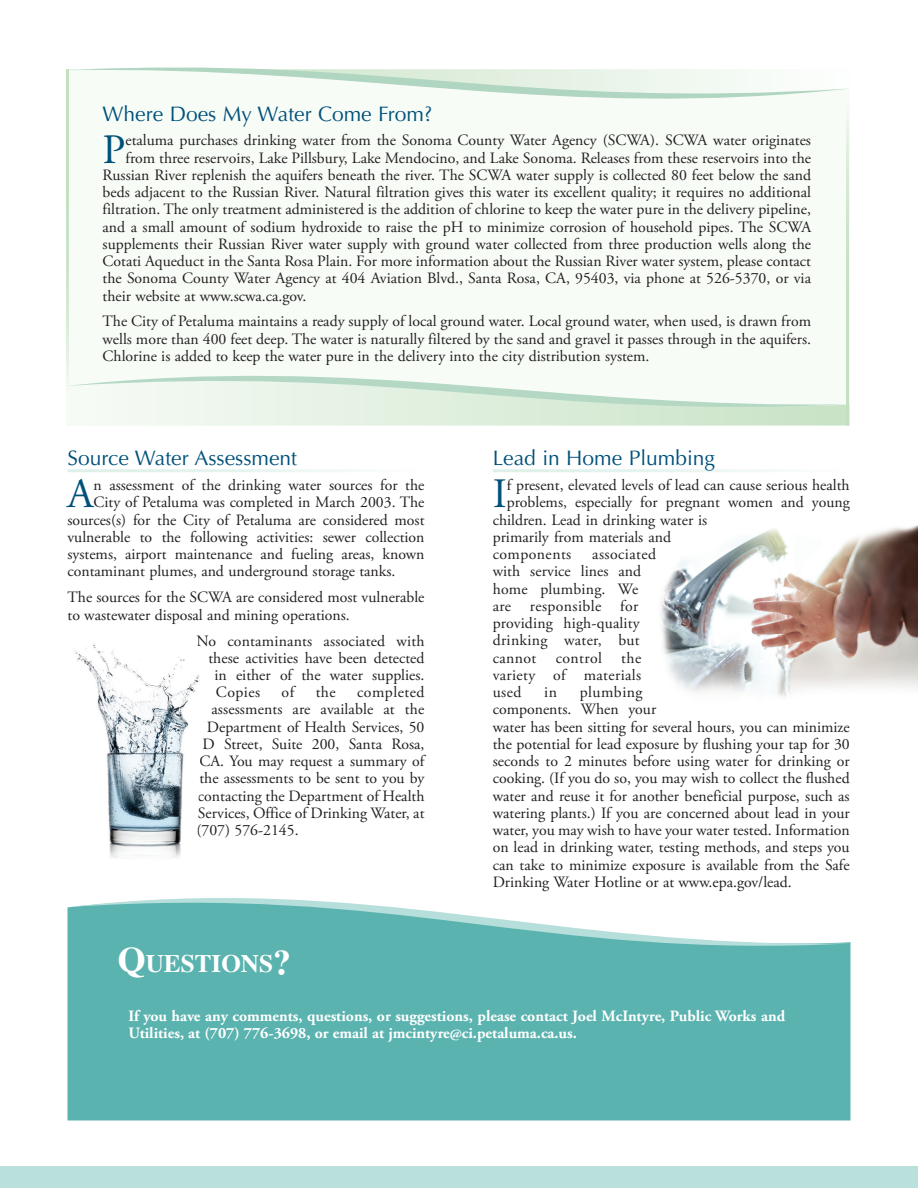
<style>
.page{position:relative;width:918px;height:1188px;background:#fff}
.page>*{position:absolute;margin:0;border:0;box-sizing:border-box;transform-origin:0 0}
.t1{font:41.7px "Adobe Garamond Pro";color:#00517a}
.t2{font:700 25.2px "Times";color:#fff}
.t3{font:21px "Optima";color:#00517a}
.t4{font:15.75px/17.2px "Adobe Garamond Pro";color:#231f20}
.t5{font:700 15.75px/17.2px "Adobe Garamond Pro";color:#fff}
.t6{font:15.75px/17.2px "Adobe Garamond Pro";letter-spacing:.02em;color:#231f20}
.t7{font:15.75px "Adobe Garamond Pro";letter-spacing:.03em;color:#231f20}
.s1{font-size:36px}
</style>
<div class="page">
<div style="left:0;top:1166px;width:918px;height:22px;background:#bae0dc"></div>
<div style="left:66px;top:69px;width:784px;height:357px;background:#f8fcf7"></div>
<svg style="left:223px;top:420px;width:623px;height:6px"></svg>
<svg style="left:69px;top:375px;width:777px;height:45px"></svg>
<svg style="left:69px;top:67px;width:778px;height:32px"></svg>
<hr style="left:846px;top:104px;width:3px;height:322px;background:#c3e0c0">
<div style="left:68px;top:960px;width:782px;height:161px;background:#5ab3af"></div>
<svg style="left:68px;top:898px;width:782px;height:62px;fill:#5ab3af"></svg>
<img style="left:661px;top:525px;width:257px;height:172px">
<hr style="left:66px;top:69px;width:3px;height:321px;background:#c3e0c0">
<img style="left:73px;top:643px;width:127px;height:215px">
<h3 class="t3" style="left:103px;top:101px;width:331px">Where Does My Water Come From?</h3>
<h1 class="t1" style="left:103px;top:124px;width:24px">P</h1>
<p class="t4" style="left:126px;top:132px;width:687px">etaluma purchases drinking water from the Sonoma County Water Agency (SCWA). SCWA water originates</p>
<p class="t4" style="left:126px;top:150px;width:687px">from three reservoirs, Lake Pillsbury, Lake Mendocino, and Lake Sonoma. Releases from these reservoirs into the</p>
<p class="t4" style="left:103px;top:167px;width:710px">Russian River replenish the aquifers beneath the river. The SCWA water supply is collected 80 feet below the sand</p>
<p class="t4" style="left:103px;top:184px;width:710px">beds adjacent to the Russian River. Natural filtration gives this water its excellent quality; it requires no additional</p>
<p class="t4" style="left:103px;top:201px;width:710px">filtration. The only treatment administered is the addition of chlorine to keep the water pure in the delivery pipeline,</p>
<p class="t4" style="left:103px;top:218px;width:710px">and a small amount of sodium hydroxide to raise the pH to minimize corrosion of household pipes. The SCWA</p>
<p class="t4" style="left:103px;top:236px;width:710px">supplements their Russian River water supply with ground water collected from three production wells along the</p>
<p class="t4" style="left:103px;top:253px;width:710px">Cotati Aqueduct in the Santa Rosa Plain. For more information about the Russian River water system, please contact</p>
<p class="t4" style="left:103px;top:270px;width:710px">the Sonoma County Water Agency at 404 Aviation Blvd., Santa Rosa, CA, 95403, via phone at 526-5370, or via</p>
<p class="t4" style="left:103px;top:287px;width:205px">their website at www.scwa.ca.gov.</p>
<p class="t4" style="left:103px;top:313px;width:710px;text-align:justify">The City of Petaluma maintains a ready supply of local ground water. Local ground water, when used, is drawn from wells more than 400 feet deep. The water is naturally filtered by the sand and gravel it passes through in the aquifers.<br>Chlorine is added to keep the water pure in the delivery into the city distribution system.</p>
<h3 class="t3" style="left:68px;top:446px;width:231px">Source Water Assessment</h3>
<h1 class="t1" style="left:68px;top:469px;width:28px">A</h1>
<p class="t4" style="left:94px;top:477px;width:332px">n assessment of the drinking water sources for the</p>
<p class="t4" style="left:94px;top:494px;width:332px">City of Petaluma was completed in March 2003. The</p>
<p class="t4" style="left:68px;top:512px;width:359px">sources(s) for the City of Petaluma are considered most</p>
<p class="t4" style="left:68px;top:529px;width:359px">vulnerable to the following activities: sewer collection</p>
<p class="t4" style="left:68px;top:546px;width:358px">systems, airport maintenance and fueling areas, known</p>
<p class="t4" style="left:68px;top:563px;width:329px">contaminant plumes, and underground storage tanks.</p>
<p class="t4" style="left:68px;top:589px;width:359px">The sources for the SCWA are considered most vulnerable to wastewater disposal and mining operations.</p>
<p class="t4" style="left:196px;top:632px;width:230px">No contaminants associated with</p>
<p class="t4" style="left:208px;top:650px;width:218px">these activities have been detected</p>
<p class="t4" style="left:214px;top:667px;width:212px">in either of the water supplies.</p>
<p class="t4" style="left:216px;top:684px;width:46px">Copies</p>
<p class="t4" style="left:282px;top:684px;width:14px">of</p>
<p class="t4" style="left:316px;top:684px;width:22px">the</p>
<p class="t7" style="left:357px;top:683px;width:69px">completed</p>
<p class="t4" style="left:211px;top:701px;width:214px">assessments are available at the</p>
<p class="t4" style="left:207px;top:719px;width:219px">Department of Health Services, 50</p>
<p class="t4" style="left:202px;top:736px;width:224px">D Street, Suite 200, Santa Rosa,</p>
<p class="t4" style="left:199px;top:753px;width:226px">CA. You may request a summary of</p>
<p class="t4" style="left:199px;top:770px;width:226px">the assessments to be sent to you by</p>
<p class="t4" style="left:198px;top:788px;width:228px">contacting the Department of Health</p>
<p class="t4" style="left:198px;top:805px;width:228px">Services, Office of Drinking Water, at</p>
<p class="t4" style="left:196px;top:822px;width:104px">(707) 576-2145.</p>
<h3 class="t3" style="left:493px;top:446px;width:224px">Lead in Home Plumbing</h3>
<h1 class="t1" style="left:493px;top:469px;width:16px">I</h1>
<p class="t4" style="left:507px;top:477px;width:344px">f present, elevated levels of lead can cause serious health</p>
<p class="t4" style="left:507px;top:494px;width:344px">problems, especially for pregnant women and young</p>
<p class="t4" style="left:493px;top:512px;width:216px">children. Lead in drinking water is</p>
<p class="t4" style="left:493px;top:529px;width:180px">primarily from materials and</p>
<p class="t7" style="left:493px;top:545px;width:80px">components</p>
<p class="t6" style="left:493px;top:546px;width:165px;text-indent:99px">associated with service lines and home plumbing. We are responsible for providing high-quality drinking water, but cannot control the variety of materials used</p>
<p class="t4" style="left:493px;top:684px;width:359px;text-indent:87px">plumbing<br>components. When your<br>water has been sitting for several hours, you can minimize the potential for lead exposure by flushing your tap for 30 seconds to 2 minutes before using water for drinking or cooking. (If you do so, you may wish to collect the flushed water and reuse it for another beneficial purpose, such as watering plants.) If you are concerned about lead in your water, you may wish to have your water tested. Information on lead in drinking water, testing methods, and steps you can take to minimize exposure is available from the Safe Drinking Water Hotline or at www.epa.gov/lead.</p>
<p class="t4" style="left:544px;top:684px;width:14px">in</p>
<h2 class="t2" style="left:118px;top:939px;width:175px"><span class="s1">Q</span>UESTIONS<span class="s1">?</span></h2>
<p class="t5" style="left:129px;top:1007px;width:658px">If you have any comments, questions, or suggestions, please contact Joel McIntyre, Public Works and<br>Utilities, at (707) 776-3698, or email at jmcintyre@ci.petaluma.ca.us.</p>
</div>
